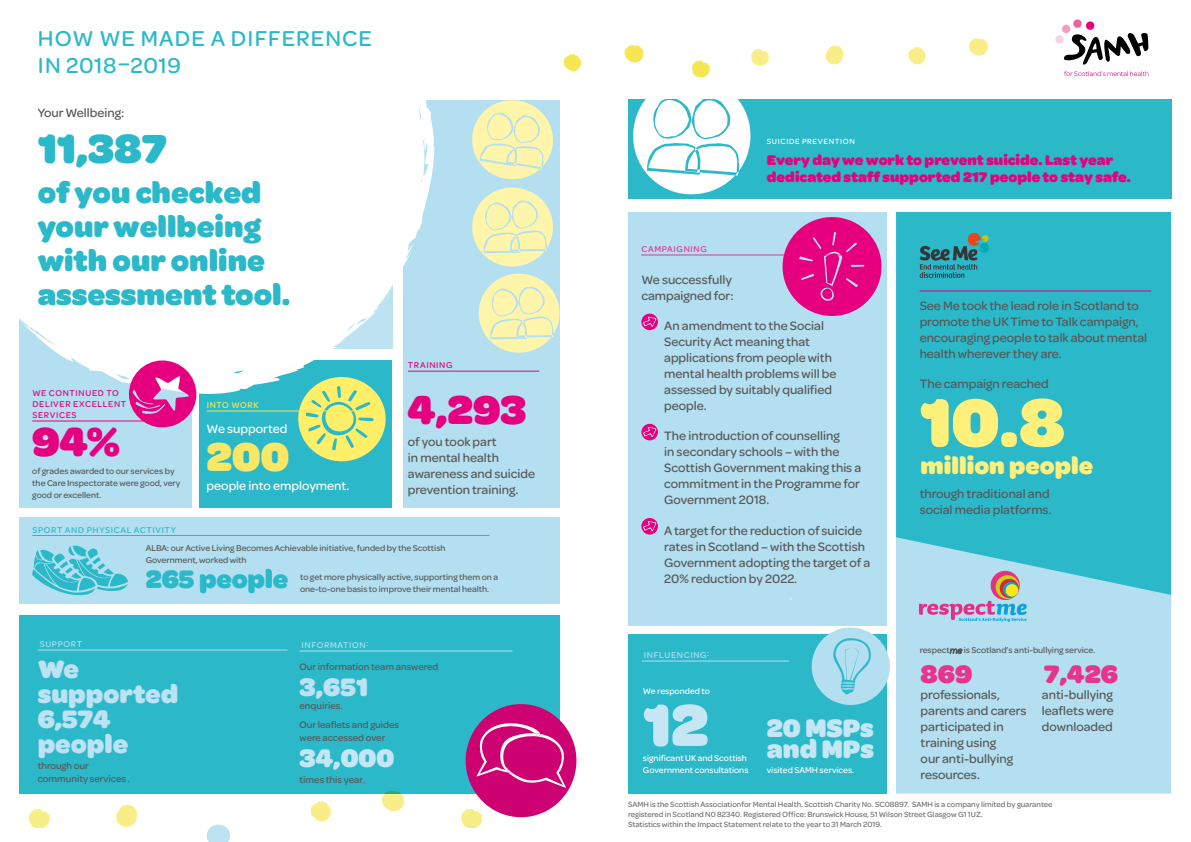
<style>
.page{position:relative;width:1191px;height:842px;background:#fff}
.page>*{position:absolute;margin:0;border:0;box-sizing:border-box;transform-origin:0 0}
.t1{font:900 72px "Omnes";color:#fff07b}
.t2{font:900 63px "Omnes";color:#c5e6f4}
.t3{font:900 43.4px "Omnes";color:#2bb8c9}
.t4{font:900 43.4px "Omnes";color:#e6007f}
.t5{font:900 43px "Omnes";color:#e6007f}
.t6{font:900 43px "Omnes";color:#f8e865}
.t7{font:900 31px/34px "Omnes";color:#2bb8c9}
.t8{font:900 27px/25px "Omnes";color:#bce2f3}
.t9{font:900 27px/21px "Omnes";color:#c5e6f4}
.t10{font:900 27px "Omnes";letter-spacing:-.01em;color:#2bb8c9}
.t11{font:900 27px "Omnes";color:#e8348b}
.t12{font:900 25px "Omnes";color:#fff07b}
.t13{font:500 23px/27px "Omnes";letter-spacing:.045em;color:#2bb8c9}
.t14{font:900 15px/17px "Omnes";color:#e6007d}
.t15{font:500 13px/16px "Omnes";color:#575756}
.t16{font:500 13px "Omnes";color:#fff}
.t17{font:500 10px/13px "Omnes";color:#575756}
.t18{font:500 9px/12px "Omnes";color:#575756}
.t19{font:500 9px/12px "Omnes";color:#fff}
.t20{font:500 9px/11px "Omnes";letter-spacing:.07em;color:#e6007d}
.t21{font:500 9px "Omnes";letter-spacing:.075em;color:#b3dff1}
.t22{font:500 9px "Omnes";letter-spacing:.075em;color:#2bb8c9}
.t23{font:500 9px "Omnes";letter-spacing:.075em;color:#e8348b}
.t24{font:500 9px "Omnes";letter-spacing:.075em;color:#f7e654}
.t25{font:500 9px "Omnes";letter-spacing:.075em;color:#e6007f}
.t26{font:500 8px/10px "Omnes";color:#706f6f}
.t27{font:500 8px "Omnes";letter-spacing:.08em;color:#fff}
.s1{font-weight:400;font-style:italic}
</style>
<div class="page">
<svg style="left:28px;top:809px;width:22px;height:18px"></svg>
<svg style="left:461px;top:809px;width:21px;height:18px"></svg>
<svg style="left:311px;top:801px;width:20px;height:20px"></svg>
<svg style="left:382px;top:793px;width:22px;height:19px"></svg>
<svg style="left:116px;top:805px;width:21px;height:22px"></svg>
<div style="left:19px;top:517px;width:540px;height:87px;background:#b3dff1"></div>
<div style="left:199px;top:360px;width:193px;height:147px;background:#2bb8c9"></div>
<div style="left:896px;top:212px;width:275px;height:325px;background:#2bb8c9"></div>
<svg style="left:896px;top:537px;width:275px;height:256px;background:#a2daec"></svg>
<div style="left:19px;top:615px;width:540px;height:178px;background:#2bb8c9"></div>
<div style="left:403px;top:100px;width:156px;height:407px;background:#b3dff1"></div>
<hr style="left:38px;top:650px;width:250px;height:1px;background:#b3dff1">
<div style="left:628px;top:212px;width:258px;height:413px;background:#b3dff1"></div>
<hr style="left:32px;top:535px;width:457px;height:1px;background:#2bb8c9">
<div style="left:465px;top:704px;width:111px;height:113px;background:#ce0172;border-radius:50%"></div>
<svg style="left:476px;top:714px;width:90px;height:74px"></svg>
<svg style="left:207px;top:824px;width:24px;height:18px"></svg>
<hr style="left:641px;top:255px;width:231px;height:1px;background:#e8348b">
<svg style="left:641px;top:314px;width:17px;height:16px"></svg>
<svg style="left:643px;top:317px;width:13px;height:10px"></svg>
<svg style="left:641px;top:424px;width:17px;height:16px"></svg>
<svg style="left:643px;top:427px;width:13px;height:10px"></svg>
<svg style="left:641px;top:518px;width:17px;height:17px"></svg>
<svg style="left:643px;top:521px;width:13px;height:10px"></svg>
<svg style="left:32px;top:545px;width:96px;height:51px"></svg>
<div style="left:19px;top:198px;width:173px;height:309px;background:#b3dff1"></div>
<svg style="left:19px;top:100px;width:415px;height:294px"></svg>
<hr style="left:32px;top:421px;width:149px;height:1px;background:#e6007d">
<svg style="left:129px;top:360px;width:67px;height:67px"></svg>
<svg style="left:298px;top:377px;width:88px;height:84px"></svg>
<svg style="left:478px;top:273px;width:82px;height:80px"></svg>
<div style="left:628px;top:634px;width:258px;height:159px;background:#2bb8c9"></div>
<svg style="left:809px;top:625px;width:81px;height:83px"></svg>
<svg style="left:919px;top:569px;width:107px;height:53px;background:#b1bfd2"></svg>
<hr style="left:919px;top:291px;width:232px;height:1px;background:#e6007f">
<svg style="left:919px;top:233px;width:70px;height:45px;background:#35969f"></svg>
<hr style="left:299px;top:651px;width:213px;height:1px;background:#b3dff1">
<div style="left:628px;top:99px;width:543px;height:100px;background:#2bb8c9"></div>
<hr style="left:642px;top:661px;width:147px;height:1px;background:#b3dff1">
<hr style="left:207px;top:411px;width:165px;height:1px;background:#f7e654">
<svg style="left:950px;top:649px;width:12px;height:5px"></svg>
<svg style="left:472px;top:100px;width:81px;height:167px"></svg>
<svg style="left:1055px;top:19px;width:93px;height:46px"></svg>
<svg style="left:1064px;top:71px;width:84px;height:5px"></svg>
<svg style="left:564px;top:54px;width:17px;height:17px"></svg>
<svg style="left:624px;top:45px;width:145px;height:150px"></svg>
<svg style="left:908px;top:47px;width:17px;height:18px"></svg>
<svg style="left:969px;top:38px;width:19px;height:18px"></svg>
<svg style="left:825px;top:45px;width:18px;height:20px"></svg>
<hr style="left:408px;top:371px;width:131px;height:1px;background:#e6007f">
<svg style="left:779px;top:217px;width:103px;height:99px"></svg>
<h3 class="t13" style="left:38px;top:24px;width:336px">HOW WE MADE A DIFFERENCE<br>IN 2018–2019</h3>
<p class="t15" style="left:38px;top:104px;width:88px">Your Wellbeing:</p>
<h3 class="t3" style="left:38px;top:118px;width:131px">11,387</h3>
<h3 class="t7" style="left:38px;top:174px;width:254px">of you checked your wellbeing with our online assessment tool.</h3>
<p class="t20" style="left:32px;top:387px;width:95px">WE CONTINUED TO<br>DELIVER EXCELLENT<br>SERVICES</p>
<h3 class="t4" style="left:32px;top:410px;width:89px">94%</h3>
<p class="t18" style="left:32px;top:464px;width:150px">of grades awarded to our services by the Care Inspectorate were good, very good or excellent.</p>
<p class="t22" style="left:32px;top:523px;width:145px">SPORT AND PHYSICAL ACTIVITY</p>
<p class="t24" style="left:207px;top:399px;width:53px">INTO WORK</p>
<p class="t16" style="left:207px;top:419px;width:82px">We supported</p>
<h3 class="t6" style="left:207px;top:425px;width:84px">200</h3>
<p class="t16" style="left:207px;top:476px;width:144px">people into employment.</p>
<p class="t25" style="left:408px;top:359px;width:46px">TRAINING</p>
<h3 class="t5" style="left:408px;top:379px;width:120px">4,293</h3>
<p class="t15" style="left:408px;top:432px;width:129px">of you took part<br>in mental health awareness and suicide prevention training.</p>
<p class="t18" style="left:146px;top:542px;width:301px">ALBA: our Active Living Becomes Achievable initiative, funded by the Scottish<br>Government, worked with</p>
<h3 class="t10" style="left:146px;top:560px;width:144px">265 people</h3>
<p class="t18" style="left:300px;top:570px;width:200px">to get more physically active, supporting them on a one-to-one basis to improve their mental health.</p>
<p class="t21" style="left:40px;top:638px;width:44px">SUPPORT</p>
<h3 class="t8" style="left:38px;top:655px;width:142px">We supported<br>6,574 people</h3>
<p class="t17" style="left:38px;top:758px;width:94px">through our community services .</p>
<p class="t21" style="left:301px;top:639px;width:68px">INFORMATION:</p>
<p class="t17" style="left:299px;top:660px;width:140px">Our information team answered</p>
<h3 class="t8" style="left:299px;top:673px;width:70px">3,651</h3>
<p class="t17" style="left:299px;top:696px;width:101px;line-height:18.7px">enquiries.<br>Our leaflets and guides</p>
<p class="t17" style="left:299px;top:730px;width:87px">were accessed over</p>
<h3 class="t9" style="left:299px;top:746px;width:96px">34,000</h3>
<p class="t17" style="left:299px;top:772px;width:67px">times this year.</p>
<p class="t27" style="left:767px;top:136px;width:90px">SUICIDE PREVENTION</p>
<p class="t14" style="left:767px;top:151px;width:365px">Every day we work to prevent suicide. Last year dedicated staff supported 217 people to stay safe.</p>
<p class="t23" style="left:641px;top:243px;width:67px">CAMPAIGNING</p>
<p class="t15" style="left:641px;top:271px;width:94px">We successfully campaigned for:</p>
<p class="t15" style="left:664px;top:317px;width:174px">An amendment to the Social<br>Security Act meaning that applications from people with mental health problems will be assessed by suitably qualified people.</p>
<p class="t15" style="left:664px;top:427px;width:199px">The introduction of counselling<br>in secondary schools – with the<br>Scottish Government making this a commitment in the Programme for<br>Government 2018.</p>
<p class="t15" style="left:664px;top:521px;width:207px">A target for the reduction of suicide rates in Scotland – with the Scottish<br>Government adopting the target of a<br>20% reduction by 2022.</p>
<p class="t21" style="left:644px;top:649px;width:67px">INFLUENCING:</p>
<p class="t19" style="left:643px;top:684px;width:69px">We responded to</p>
<h2 class="t2" style="left:643px;top:679px;width:67px">12</h2>
<p class="t19" style="left:643px;top:751px;width:107px">significant UK and Scottish<br>Government consultations</p>
<h3 class="t9" style="left:767px;top:716px;width:109px">20 MSPs and MPs</h3>
<p class="t19" style="left:767px;top:763px;width:89px">visited SAMH services.</p>
<p class="t15" style="left:919px;top:297px;width:229px">See Me took the lead role in Scotland to promote the UK Time to Talk campaign, encouraging people to talk about mental health wherever they are.</p>
<p class="t15" style="left:919px;top:375px;width:131px">The campaign reached</p>
<h1 class="t1" style="left:919px;top:370px;width:147px">10.8</h1>
<h3 class="t12" style="left:920px;top:448px;width:174px">million people</h3>
<p class="t15" style="left:919px;top:485px;width:133px">through traditional and social media platforms.</p>
<p class="t18" style="left:919px;top:644px;width:177px">respect<span class="s1">me</span> is Scotland’s anti-bullying service.</p>
<h3 class="t11" style="left:920px;top:655px;width:53px">869</h3>
<p class="t15" style="left:920px;top:686px;width:107px">professionals, parents and carers participated in training using<br>our anti-bullying resources.</p>
<h3 class="t11" style="left:1044px;top:655px;width:75px">7,426</h3>
<p class="t15" style="left:1042px;top:686px;width:73px;text-align:justify">anti-bullying leaflets were downloaded</p>
<p class="t26" style="left:628px;top:799px;width:426px">SAMH is the Scottish Associationfor Mental Health. Scottish Charity No. SC08897. SAMH is a company limited by guarantee registered in Scotland N0 82340. Registered Office: Brunswick House, 51 Wilson Street Glasgow G1 1UZ.<br>Statistics within the Impact Statement relate to the year to 31 March 2019.</p>
</div>
